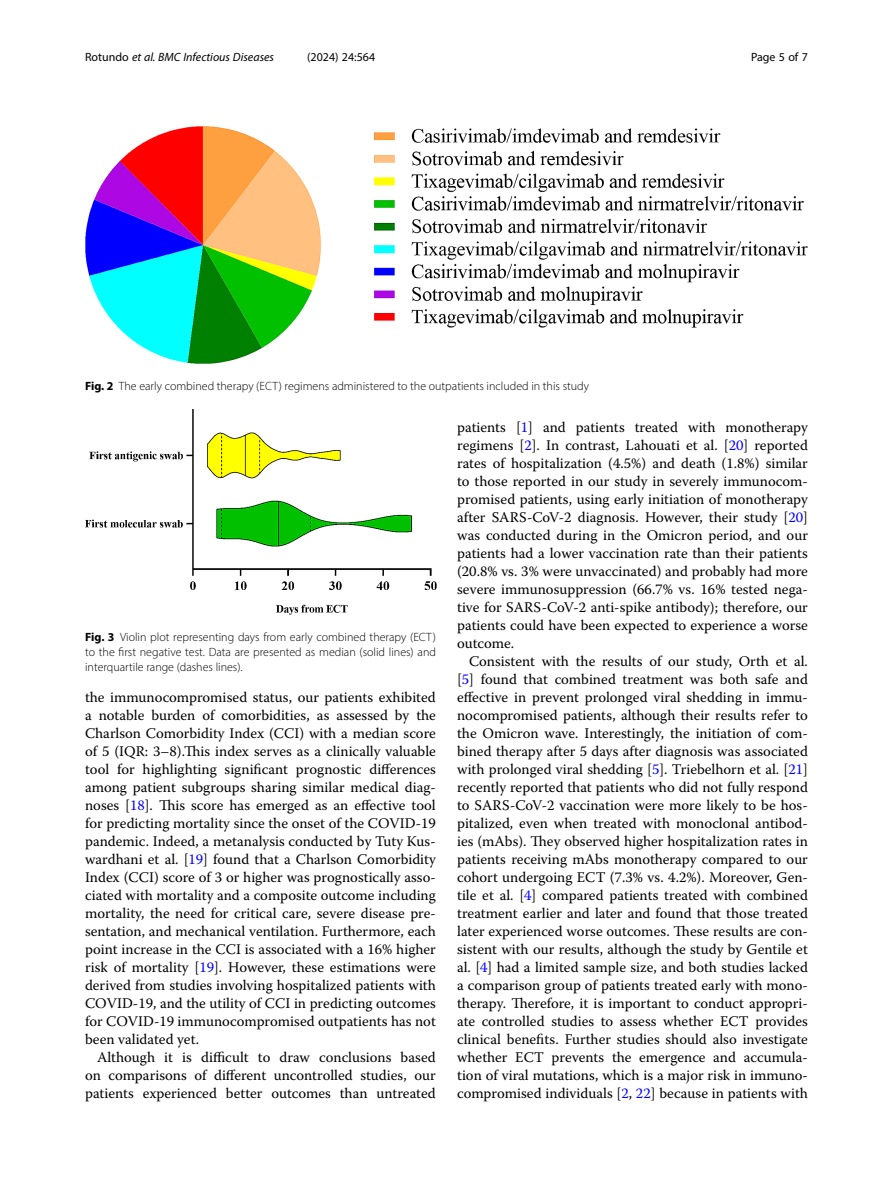
<style>
.page{position:relative;width:893px;height:1191px;background:#fff}
.page>*{position:absolute;margin:0;border:0;box-sizing:border-box;transform-origin:0 0}
.Body_Text_Indent{font:14.7px/18px "Warnock Pro";color:#000;text-align:justify}
.Figure_Caption{font:300 12px/15px "Myriad Pro";color:#000;text-align:justify}
.t1{font:italic 12px "Myriad Pro";color:#000}
.t2{font:12px "Myriad Pro";color:#000}
.s1{font-style:normal}
.s2{font-weight:700}
.s3{color:#00f}
</style>
<div class="page">
<img style="left:85px;top:409px;width:351px;height:205px">
<img style="left:85px;top:126px;width:723px;height:237px">
<p class="t1" style="left:85px;top:50px;width:191px"><span class="s1">Rotundo</span> et al. BMC Infectious Diseases</p>
<p class="t2" style="left:307px;top:50px;width:70px">(2024) 24:564</p>
<p class="t2" style="left:751px;top:50px;width:58px">Page 5 of 7</p>
<p class="Figure_Caption" style="left:85px;top:378px;width:505px"><span class="s2">Fig. 2</span> The early combined therapy (ECT) regimens administered to the outpatients included in this study</p>
<p class="Figure_Caption" style="left:85px;top:629px;width:352px"><span class="s2">Fig. 3</span> Violin plot representing days from early combined therapy (ECT) to the first negative test. Data are presented as median (solid lines) and interquartile range (dashes lines).</p>
<p class="Body_Text_Indent" style="left:85px;top:688px;width:352px">the immunocompromised status, our patients exhibited a notable burden of comorbidities, as assessed by the Charlson Comorbidity Index (CCI) with a median score of 5 (IQR: 3–8).This index serves as a clinically valuable tool for highlighting significant prognostic differences among patient subgroups sharing similar medical diag&shy;noses [<span class="s3">18</span>]. This score has emerged as an effective tool for predicting mortality since the onset of the COVID-19 pandemic. Indeed, a metanalysis conducted by Tuty Kus&shy;wardhani et al. [<span class="s3">19</span>] found that a Charlson Comorbidity Index (CCI) score of 3 or higher was prognostically asso&shy;ciated with mortality and a composite outcome including mortality, the need for critical care, severe disease pre&shy;sentation, and mechanical ventilation. Furthermore, each point increase in the CCI is associated with a 16% higher risk of mortality [<span class="s3">19</span>]. However, these estimations were derived from studies involving hospitalized patients with COVID-19, and the utility of CCI in predicting outcomes for COVID-19 immunocompromised outpatients has not been validated yet.</p>
<p class="Body_Text_Indent" style="left:85px;top:1048px;width:352px;text-indent:12px">Although it is difficult to draw conclusions based on comparisons of different uncontrolled studies, our patients experienced better outcomes than untreated</p>
<p class="Body_Text_Indent" style="left:457px;top:418px;width:352px">patients [<span class="s3">1</span>] and patients treated with monotherapy regimens [<span class="s3">2</span>]. In contrast, Lahouati et al. [<span class="s3">20</span>] reported rates of hospitalization (4.5%) and death (1.8%) similar to those reported in our study in severely immunocom&shy;promised patients, using early initiation of monotherapy after SARS-CoV-2 diagnosis. However, their study [<span class="s3">20</span>] was conducted during in the Omicron period, and our patients had a lower vaccination rate than their patients (20.8% vs. 3% were unvaccinated) and probably had more severe immunosuppression (66.7% vs. 16% tested nega&shy;tive for SARS-CoV-2 anti-spike antibody); therefore, our patients could have been expected to experience a worse outcome.</p>
<p class="Body_Text_Indent" style="left:457px;top:652px;width:352px;text-indent:12px">Consistent with the results of our study, Orth et al. [<span class="s3">5</span>] found that combined treatment was both safe and effective in prevent prolonged viral shedding in immu&shy;nocompromised patients, although their results refer to the Omicron wave. Interestingly, the initiation of com&shy;bined therapy after 5 days after diagnosis was associated with prolonged viral shedding [<span class="s3">5</span>]. Triebelhorn et al. [<span class="s3">21</span>] recently reported that patients who did not fully respond to SARS-CoV-2 vaccination were more likely to be hos&shy;pitalized, even when treated with monoclonal antibod&shy;ies (mAbs). They observed higher hospitalization rates in patients receiving mAbs monotherapy compared to our cohort undergoing ECT (7.3% vs. 4.2%). Moreover, Gen&shy;tile et al. [<span class="s3">4</span>] compared patients treated with combined treatment earlier and later and found that those treated later experienced worse outcomes. These results are con&shy;sistent with our results, although the study by Gentile et al. [<span class="s3">4</span>] had a limited sample size, and both studies lacked a comparison group of patients treated early with mono&shy;therapy. Therefore, it is important to conduct appropri&shy;ate controlled studies to assess whether ECT provides clinical benefits. Further studies should also investigate whether ECT prevents the emergence and accumula&shy;tion of viral mutations, which is a major risk in immuno&shy;compromised individuals [<span class="s3">2</span>, <span class="s3">22</span>] because in patients with</p>
</div>
